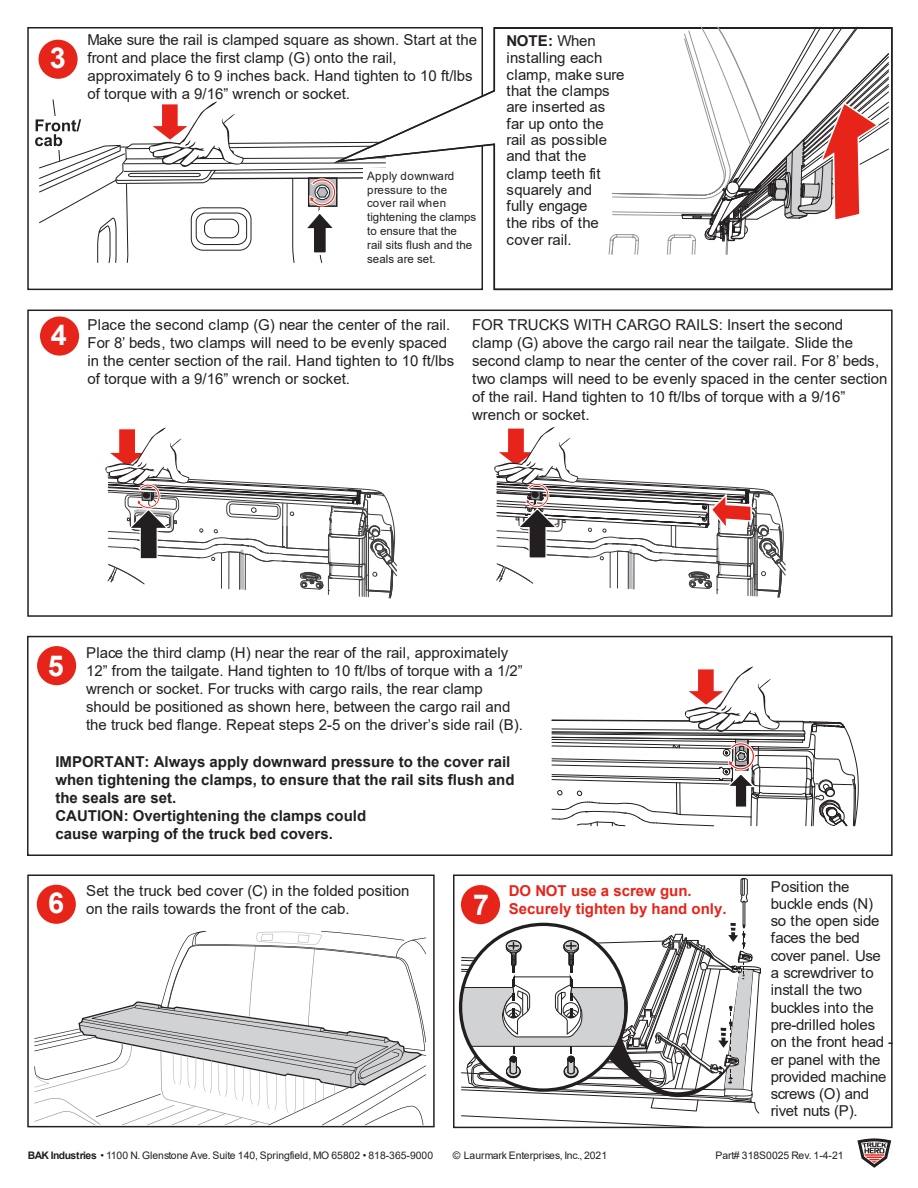
<style>
.page{position:relative;width:918px;height:1188px;background:#fff}
.page>*{position:absolute;margin:0;border:0;box-sizing:border-box;transform-origin:0 0}
.t1{font:700 28.8px "Arial";color:#fff}
.t2{font:15px/18px "Arial";color:#231f20}
.t3{font:700 15px/18px "Arial";color:#231f20}
.t4{font:700 15px/18px "Arial";color:#e72419}
.t5{font:11.55px/13.8px "Arial";color:#231f20}
.t6{font:10.35px "Arial";color:#231f20}
.s1{font-weight:700}
</style>
<div class="page">
<div style="left:39px;top:40px;width:39px;height:39px;background:#e72419;border-radius:50%"></div>
<svg style="left:857px;top:1138px;width:34px;height:30px"></svg>
<div style="left:40px;top:316px;width:39px;height:40px;background:#e72419;border-radius:50%"></div>
<div style="left:37px;top:646px;width:39px;height:39px;background:#e72419;border-radius:50%"></div>
<div style="left:27px;top:636px;width:866px;height:220px;border:1px solid #231f20"></div>
<div style="left:27px;top:875px;width:408px;height:252px;border:1px solid #231f20"></div>
<svg style="left:329px;top:27px;width:564px;height:264px"></svg>
<svg style="left:609px;top:27px;width:280px;height:228px"></svg>
<svg style="left:35px;top:101px;width:352px;height:163px"></svg>
<svg style="left:34px;top:931px;width:392px;height:194px"></svg>
<div style="left:37px;top:885px;width:39px;height:39px;background:#e72419;border-radius:50%"></div>
<svg style="left:460px;top:878px;width:301px;height:250px"></svg>
<svg style="left:551px;top:666px;width:308px;height:161px"></svg>
<svg style="left:494px;top:427px;width:292px;height:171px"></svg>
<svg style="left:105px;top:428px;width:292px;height:171px"></svg>
<h1 class="t1" style="left:50px;top:37px;width:18px">3</h1>
<p class="t2" style="left:87px;top:30px;width:391px">Make sure the rail is clamped square as shown. Start at the front and place the first clamp (G) onto the rail, approximately 6 to 9 inches back. Hand tighten to 10 ft/lbs of torque with a 9/16” wrench or socket.</p>
<p class="t5" style="left:367px;top:169px;width:111px">Apply downward pressure to the cover rail when tightening the clamps to ensure that the<br>rail sits flush and the seals are set.</p>
<p class="t2" style="left:506px;top:33px;width:120px;line-height:16.5px"><span class="s1">NOTE:</span> When installing each clamp, make sure that the clamps are inserted as far up onto the rail as possible and that the clamp teeth fit squarely and<br>fully engage<br>the ribs of the cover rail.</p>
<h1 class="t1" style="left:51px;top:314px;width:18px">4</h1>
<p class="t2" style="left:87px;top:316px;width:368px">Place the second clamp (G) near the center of the rail.<br>For 8’ beds, two clamps will need to be evenly spaced in the center section of the rail. Hand tighten to 10 ft/lbs of torque with a 9/16” wrench or socket.</p>
<p class="t2" style="left:472px;top:316px;width:417px">FOR TRUCKS WITH CARGO RAILS: Insert the second clamp (G) above the cargo rail near the tailgate. Slide the second clamp to near the center of the cover rail. For 8’ beds, two clamps will need to be evenly spaced in the center section of the rail. Hand tighten to 10 ft/lbs of torque with a 9/16” wrench or socket.</p>
<h1 class="t1" style="left:48px;top:646px;width:18px">5</h1>
<p class="t2" style="left:86px;top:644px;width:438px">Place the third clamp (H) near the rear of the rail, approximately 12” from the tailgate. Hand tighten to 10 ft/lbs of torque with a 1/2” wrench or socket. For trucks with cargo rails, the rear clamp should be positioned as shown here, between the cargo rail and the truck bed flange. Repeat steps 2-5 on the driver’s side rail (B).</p>
<p class="t3" style="left:55px;top:753px;width:461px">IMPORTANT: Always apply downward pressure to the cover rail when tightening the clamps, to ensure that the rail sits flush and the seals are set.<br>CAUTION: Overtightening the clamps could<br>cause warping of the truck bed covers.</p>
<h1 class="t1" style="left:48px;top:883px;width:18px">6</h1>
<p class="t2" style="left:86px;top:881px;width:325px">Set the truck bed cover (C) in the folded position on the rails towards the front of the cab.</p>
<p class="t4" style="left:509px;top:882px;width:219px">DO NOT use a screw gun.<br>Securely tighten by hand only.</p>
<h1 class="t1" style="left:473px;top:884px;width:18px">7</h1>
<p class="t2" style="left:771px;top:878px;width:124px;line-height:17.2px">Position the buckle ends (N)<br>so the open side faces the bed cover panel. Use<br>a screwdriver to install the two buckles into the pre-drilled holes on the front head - er panel with the provided machine screws (O) and rivet nuts (P).</p>
<p class="t6" style="left:28px;top:1149px;width:407px"><span class="s1">BAK Industries</span> • 1100 N. Glenstone Ave. Suite 140, Springfield, MO 65802 • 818-365-9000</p>
<p class="t6" style="left:453px;top:1149px;width:156px">© Laurmark Enterprises, Inc., 2021</p>
<p class="t6" style="left:715px;top:1149px;width:130px">Part# 318S0025 Rev. 1-4-21</p>
</div>
